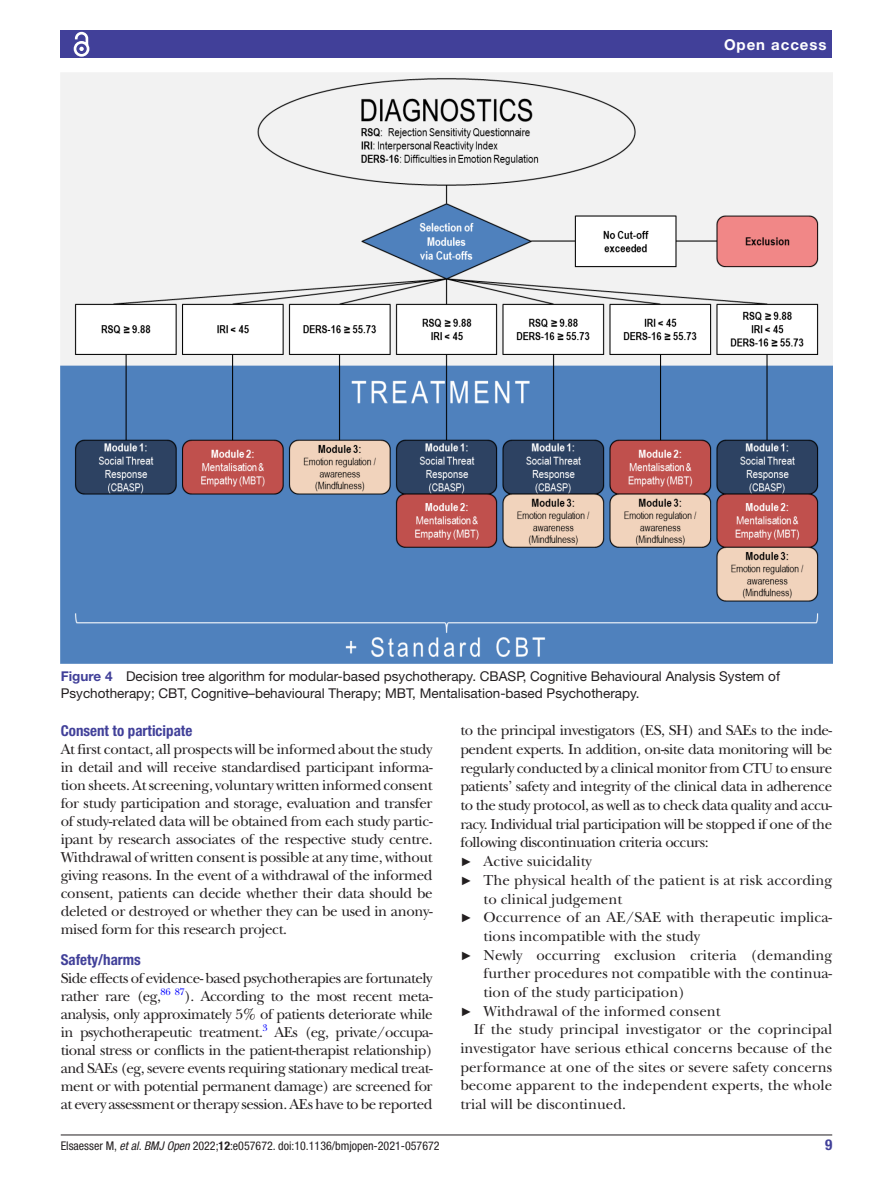
<style>
.page{position:relative;width:893px;height:1191px;background:#fff}
.page>*{position:absolute;margin:0;border:0;box-sizing:border-box;transform-origin:0 0}
.t1{font:15px/18px "New Baskerville";letter-spacing:-.02em;color:#231f20;text-align:justify}
.t2{font:15px "New Baskerville";color:#231f20}
.t3{font:700 condensed 15px "Helvetica Neue LT Std";color:#414099}
.t4{font:700 15px "Helvetica Neue LT Std";letter-spacing:.065em;color:#fff}
.t5{font:13.5px/16.2px "Helvetica Neue LT Std";color:#231f20}
.t6{font:condensed 12px "Helvetica Neue LT Std";color:#231f20}
.t7{font:9.9px "New Baskerville";color:#00f}
.s1{font-weight:700;color:#414099}
.s2{font-family:"Arial";font-size:12px}
.s3{font-style:italic}
.s4{font-weight:700}
</style>
<div class="page">
<hr style="left:61px;top:1134px;width:771px;height:1px;background:#231f20">
<div style="left:61px;top:31px;width:771px;height:27px;background:#414099"></div>
<svg style="left:73px;top:31px;width:17px;height:26px"></svg>
<img style="left:61px;top:73px;width:771px;height:590px">
<p class="t4" style="left:724px;top:35px;width:104px">Open access</p>
<p class="t5" style="left:61px;top:668px;width:721px"><span class="s1">Figure 4</span> Decision tree algorithm for modular-based psychotherapy. CBASP, Cognitive Behavioural Analysis System of<br>Psychotherapy; CBT, Cognitive–behavioural Therapy; MBT, Mentalisation-based Psychotherapy.</p>
<p class="t3" style="left:61px;top:721px;width:133px">Consent to participate</p>
<p class="t1" style="left:61px;top:740px;width:373px">At first contact, all prospects will be informed about the study in detail and will receive standardised participant informa&shy;tion sheets. At screening, voluntary written informed consent for study participation and storage, evaluation and transfer of study-related data will be obtained from each study partic&shy;ipant by research associates of the respective study centre.<br>Withdrawal of written consent is possible at any time, without giving reasons. In the event of a withdrawal of the informed consent, patients can decide whether their data should be deleted or destroyed or whether they can be used in anony&shy;mised form for this research project.</p>
<p class="t3" style="left:61px;top:951px;width:82px">Safety/harms</p>
<p class="t1" style="left:61px;top:969px;width:373px">Side effects of evidence- based psychotherapies are fortunately rather rare (eg,</p>
<p class="t7" style="left:161px;top:985px;width:26px">86 87</p>
<p class="t1" style="left:61px;top:987px;width:373px;text-indent:124px">). According to the most recent meta&shy;analysis, only approximately 5% of patients deteriorate while in psychotherapeutic treatment.</p>
<p class="t7" style="left:262px;top:1021px;width:7px">3</p>
<p class="t1" style="left:61px;top:1023px;width:373px;text-indent:214px">AEs (eg, private/occupa&shy;tional stress or conflicts in the patient-therapist relationship) and SAEs (eg, severe events requiring stationary medical treat&shy;ment or with potential permanent damage) are screened for at every assessment or therapy session. AEs have to be reported</p>
<p class="t1" style="left:460px;top:721px;width:373px">to the principal investigators (ES, SH) and SAEs to the inde-</p>
<p class="t1" style="left:460px;top:740px;width:373px">pendent experts. In addition, on-site data monitoring will be</p>
<p class="t1" style="left:460px;top:759px;width:373px">regularly conducted by a clinical monitor from CTU to ensure</p>
<p class="t1" style="left:460px;top:777px;width:373px">patients’ safety and integrity of the clinical data in adherence</p>
<p class="t1" style="left:460px;top:796px;width:373px">to the study protocol, as well as to check data quality and accu-</p>
<p class="t1" style="left:460px;top:815px;width:373px">racy. Individual trial participation will be stopped if one of the</p>
<p class="t1" style="left:460px;top:833px;width:250px">following discontinuation criteria occurs:</p>
<p class="t2" style="left:460px;top:852px;width:133px"><span class="s2">►</span> Active suicidality</p>
<p class="t2" style="left:460px;top:871px;width:373px"><span class="s2">►</span> The physical health of the patient is at risk according</p>
<p class="t2" style="left:484px;top:890px;width:140px">to clinical judgement</p>
<p class="t2" style="left:460px;top:908px;width:373px"><span class="s2">►</span> Occurrence of an AE/SAE with therapeutic implica-</p>
<p class="t2" style="left:484px;top:927px;width:218px">tions incompatible with the study</p>
<p class="t2" style="left:460px;top:946px;width:373px"><span class="s2">►</span> Newly occurring exclusion criteria (demanding</p>
<p class="t2" style="left:484px;top:964px;width:350px">further procedures not compatible with the continua-</p>
<p class="t2" style="left:484px;top:983px;width:203px">tion of the study participation)</p>
<p class="t2" style="left:460px;top:1002px;width:262px"><span class="s2">►</span> Withdrawal of the informed consent</p>
<p class="t2" style="left:474px;top:1020px;width:360px">If the study principal investigator or the coprincipal</p>
<p class="t2" style="left:460px;top:1039px;width:373px">investigator have serious ethical concerns because of the</p>
<p class="t2" style="left:460px;top:1058px;width:373px">performance at one of the sites or severe safety concerns</p>
<p class="t2" style="left:460px;top:1076px;width:373px">become apparent to the independent experts, the whole</p>
<p class="t2" style="left:460px;top:1095px;width:167px">trial will be discontinued.</p>
<p class="t6" style="left:61px;top:1138px;width:380px">Elsaesser M, <span class="s3">et al</span>. <span class="s3">BMJ Open</span> 2022;<span class="s4">12</span>:e057672. doi:10.1136/bmjopen-2021-057672</p>
<p class="t3" style="left:825px;top:1135px;width:9px">9</p>
</div>
